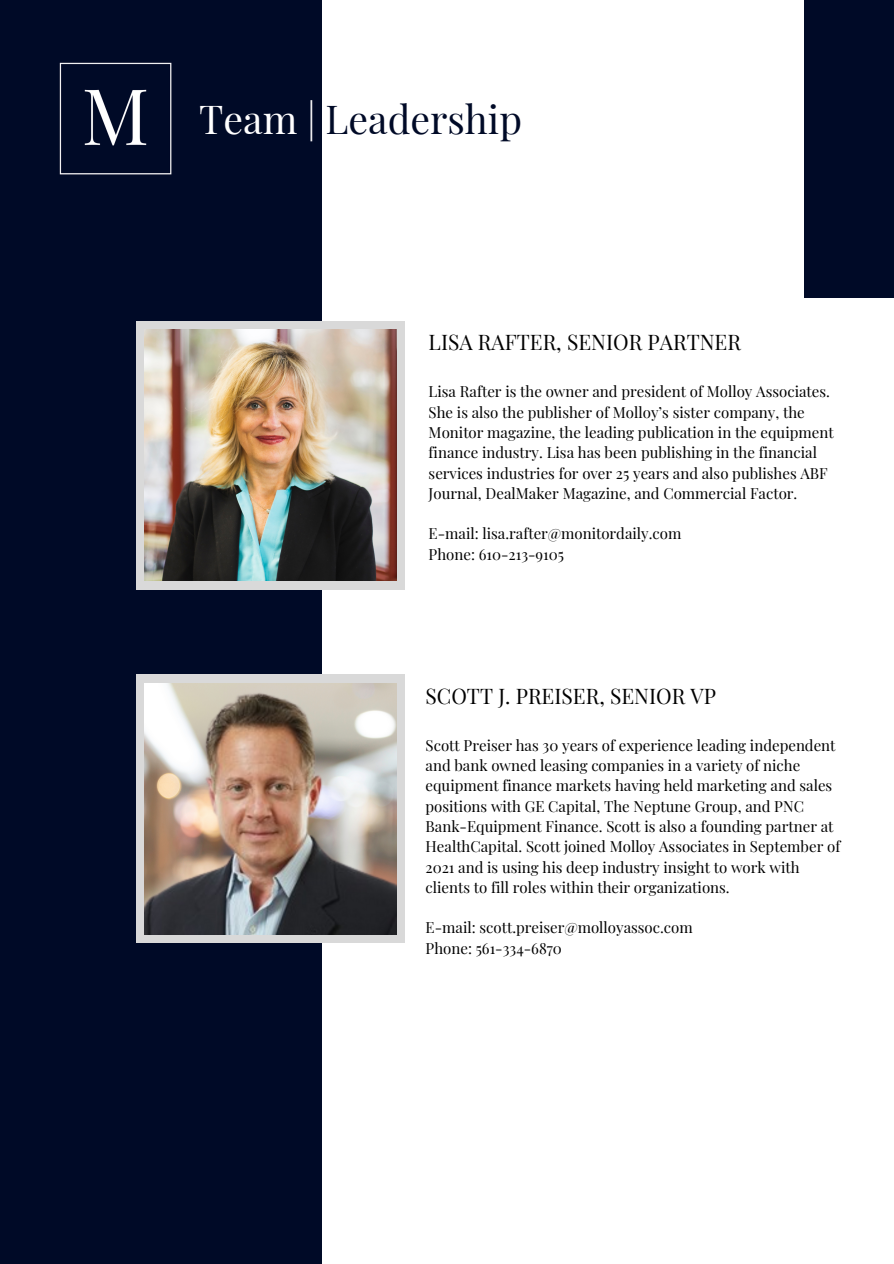
<style>
.page{position:relative;width:894px;height:1264px;background:#fff}
.page>*{position:absolute;margin:0;border:0;box-sizing:border-box;transform-origin:0 0}
.t1{font:39px "Playfair Display";color:#000a27}
.t2{font:21px "Playfair Display";color:#000}
.t3{font:15px/20.2px "Playfair Display";color:#000}
.s1{color:#fff}
</style>
<div class="page">
<div style="left:0;top:0;width:321px;height:1263px;background:#000a27"></div>
<div style="left:136px;top:675px;width:268px;height:267px;background:#d9d9d9"></div>
<img style="left:145px;top:683px;width:251px;height:251px">
<div style="left:136px;top:321px;width:268px;height:268px;background:#d9d9d9"></div>
<img style="left:145px;top:330px;width:251px;height:251px">
<img style="left:59px;top:62px;width:113px;height:113px">
<div style="left:804px;top:0;width:89px;height:298px;background:#000a27"></div>
<p class="t1" style="left:199px;top:91px;width:324px"><span class="s1">Team |</span> Leadership</p>
<p class="t2" style="left:428px;top:327px;width:314px">LISA RAFTER, SENIOR PARTNER</p>
<p class="t3" style="left:428px;top:381px;width:406px">Lisa Rafter is the owner and president of Molloy Associates.<br>She is also the publisher of Molloy’s sister company, the Monitor magazine, the leading publication in the equipment finance industry. Lisa has been publishing in the financial services industries for over 25 years and also publishes ABF Journal, DealMaker Magazine, and Commercial Factor.</p>
<p class="t3" style="left:428px;top:523px;width:254px">E-mail: lisa.rafter@monitordaily.com</p>
<p class="t3" style="left:428px;top:543px;width:137px">Phone: 610-213-9105</p>
<p class="t2" style="left:425px;top:681px;width:292px">SCOTT J. PREISER, SENIOR VP</p>
<p class="t3" style="left:425px;top:734px;width:416px">Scott Preiser has 30 years of experience leading independent and bank owned leasing companies in a variety of niche equipment finance markets having held marketing and sales positions with GE Capital, The Neptune Group, and PNC Bank-Equipment Finance. Scott is also a founding partner at HealthCapital. Scott joined Molloy Associates in September of 2021 and is using his deep industry insight to work with clients to fill roles within their organizations.</p>
<p class="t3" style="left:425px;top:917px;width:268px">E-mail: scott.preiser@molloyassoc.com</p>
<p class="t3" style="left:425px;top:937px;width:138px">Phone: 561-334-6870</p>
</div>
